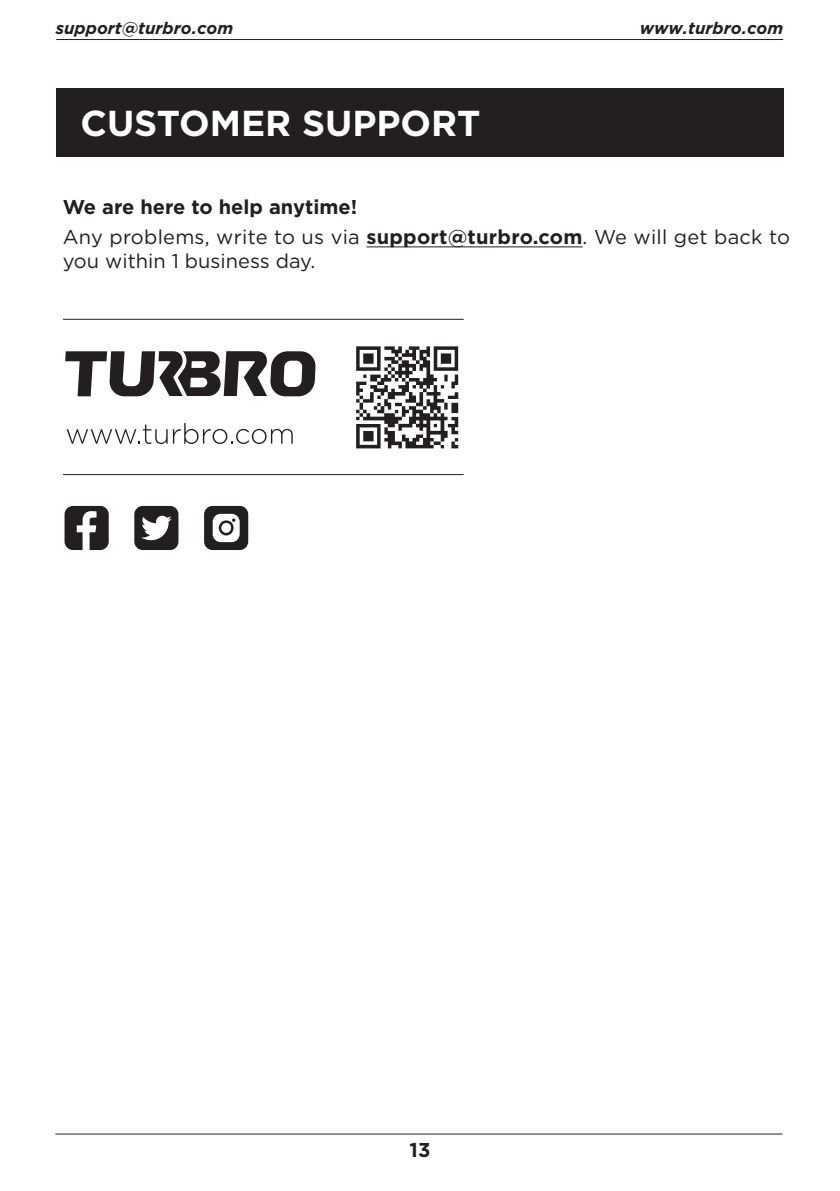
<style>
.page{position:relative;width:840px;height:1191px;background:#fff}
.page>*{position:absolute;margin:0;border:0;box-sizing:border-box;transform-origin:0 0}
.t1{font:700 36px "Gotham";color:#fff}
.t2{font:700 20px/30px "Gotham";color:#231f20}
.t3{font:20px "Gotham";color:#231f20}
.t4{font:italic 700 16.8px "Gotham";color:#231f20}
.s1{font-weight:400}
</style>
<div class="page">
<div style="left:56px;top:89px;width:726px;height:68px;background:#231f20"></div>
<hr style="left:366px;top:246px;width:216px;height:1px;background:#231f20">
<svg style="left:65px;top:351px;width:251px;height:45px"></svg>
<svg style="left:66px;top:424px;width:101px;height:20px"></svg>
<svg style="left:173px;top:423px;width:119px;height:21px"></svg>
<svg style="left:356px;top:346px;width:102px;height:102px"></svg>
<svg style="left:64px;top:506px;width:45px;height:44px"></svg>
<svg style="left:134px;top:506px;width:44px;height:44px"></svg>
<svg style="left:204px;top:506px;width:44px;height:44px"></svg>
<hr style="left:63px;top:474px;width:400px;height:1px;background:#231f20">
<hr style="left:63px;top:319px;width:400px;height:1px;background:#231f20">
<hr style="left:56px;top:39px;width:726px;height:1px;background:#231f20">
<hr style="left:56px;top:1133px;width:725px;height:1px;background:#231f20">
<p class="t4" style="left:56px;top:18px;width:179px">support@turbro.com</p>
<p class="t4" style="left:639px;top:18px;width:145px">www.turbro.com</p>
<h1 class="t1" style="left:80px;top:102px;width:401px">CUSTOMER SUPPORT</h1>
<p class="t2" style="left:63px;top:192px;width:728px">We are here to help anytime!<br><span class="s1">Any problems, write to us via</span> support@turbro.com<span class="s1">. We will get back to</span></p>
<p class="t3" style="left:63px;top:248px;width:254px">you within 1 business day.</p>
<p class="t2" style="left:409px;top:1134px;width:22px">13</p>
</div>
